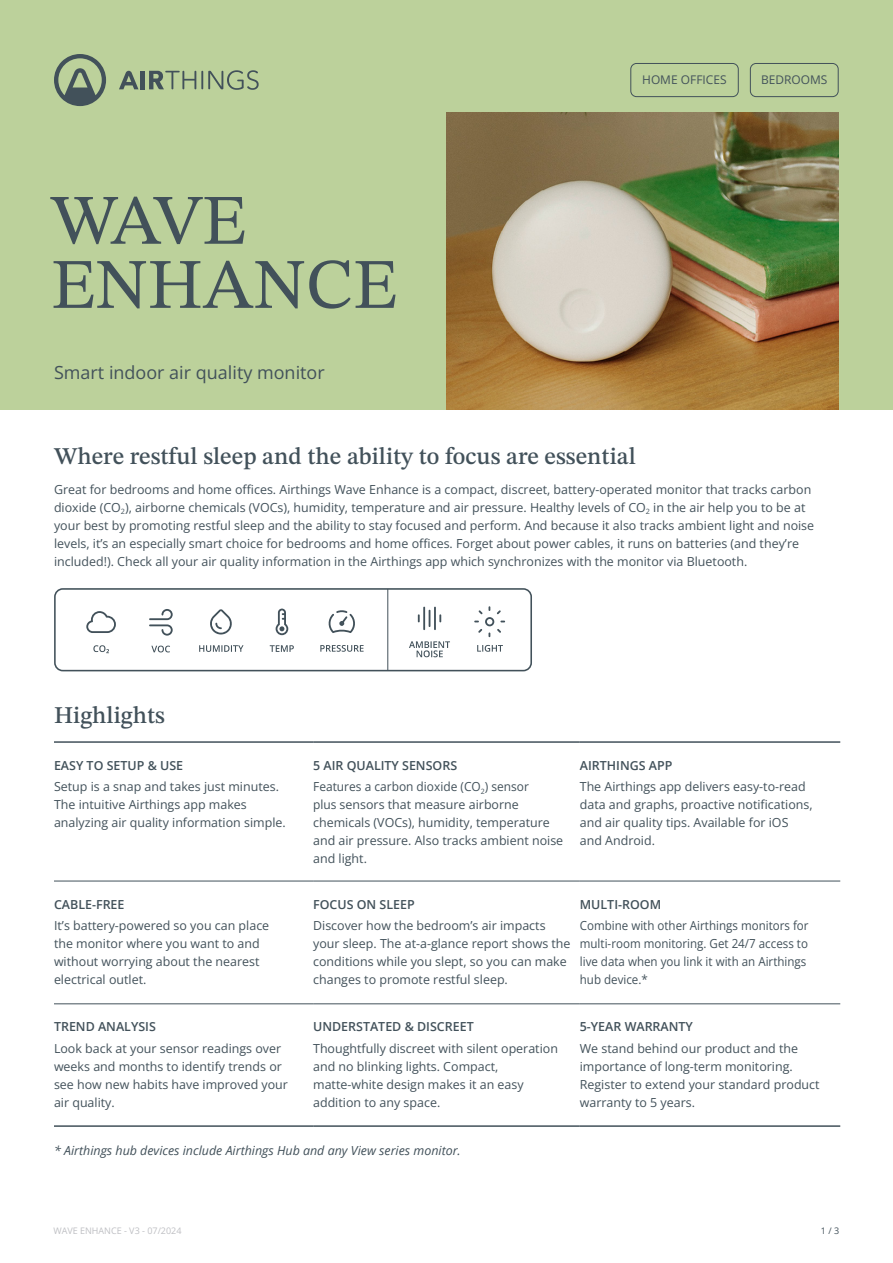
<style>
.page{position:relative;width:893px;height:1263px;background:#fff}
.page>*{position:absolute;margin:0;border:0;box-sizing:border-box;transform-origin:0 0}
.t1{font:71.1px/64.1px "STIX Two Text";letter-spacing:-.005em;color:#42515a}
.t2{font:27.75px "STIX Two Text";letter-spacing:-.005em;color:#42515a}
.t3{font:24px "STIX Two Text";color:#42515a}
.t4{font:18px "Open Sans";color:#42515a}
.t5{font:12.45px/18px "Open Sans";color:#42515a}
.t6{font:12.45px/18px "Open Sans";color:#42515a;scale:.96 1}
.t7{font:12.45px/18px "Open Sans";color:#42515a;scale:.93 1}
.t8{font:600 12.45px "Open Sans";color:#42515a}
.t9{font:italic 12.45px "Open Sans";color:#42515a}
.t10{font:12px "Open Sans";color:#42515a}
.t11{font:9px "Open Sans";color:#bebfc3}
.t12{font:9px "Open Sans";color:#42515a}
.s1{font-weight:600}
</style>
<div class="page">
<div style="left:0;top:0;width:893px;height:409px;background:#bcd19b"></div>
<hr style="left:54px;top:741px;width:259px;height:2px;background:#42515a">
<hr style="left:313px;top:741px;width:267px;height:2px;background:#42515a">
<hr style="left:580px;top:741px;width:260px;height:2px;background:#42515a">
<hr style="left:54px;top:1125px;width:259px;height:2px;background:#42515a">
<hr style="left:313px;top:1125px;width:267px;height:2px;background:#42515a">
<hr style="left:580px;top:1125px;width:260px;height:2px;background:#42515a">
<hr style="left:54px;top:881px;width:259px;height:1px;background:#42515a">
<hr style="left:313px;top:881px;width:267px;height:1px;background:#42515a">
<hr style="left:580px;top:881px;width:260px;height:1px;background:#42515a">
<hr style="left:54px;top:1003px;width:259px;height:1px;background:#42515a">
<hr style="left:313px;top:1003px;width:267px;height:1px;background:#42515a">
<hr style="left:580px;top:1003px;width:260px;height:1px;background:#42515a">
<svg style="left:149px;top:70px;width:110px;height:20px"></svg>
<div style="left:140px;top:71px;width:5px;height:18px;background:#42515a"></div>
<svg style="left:119px;top:71px;width:19px;height:18px"></svg>
<svg style="left:54px;top:54px;width:52px;height:52px"></svg>
<img style="left:446px;top:112px;width:393px;height:297px">
<div style="left:54px;top:588px;width:478px;height:83px;border:2px solid #42515a;border-radius:8px"></div>
<svg style="left:86px;top:611px;width:30px;height:22px"></svg>
<svg style="left:93px;top:645px;width:16px;height:8px"></svg>
<svg style="left:210px;top:609px;width:22px;height:25px"></svg>
<svg style="left:199px;top:645px;width:45px;height:7px"></svg>
<svg style="left:474px;top:606px;width:31px;height:31px"></svg>
<svg style="left:477px;top:645px;width:26px;height:7px"></svg>
<svg style="left:418px;top:614px;width:2px;height:8px"></svg>
<hr style="left:423px;top:607px;width:2px;height:23px;background:#42515a">
<svg style="left:429px;top:610px;width:1px;height:17px"></svg>
<hr style="left:434px;top:607px;width:2px;height:23px;background:#42515a">
<svg style="left:439px;top:614px;width:2px;height:8px"></svg>
<svg style="left:409px;top:641px;width:41px;height:16px"></svg>
<svg style="left:328px;top:610px;width:27px;height:23px"></svg>
<svg style="left:320px;top:645px;width:44px;height:7px"></svg>
<svg style="left:276px;top:609px;width:12px;height:26px"></svg>
<svg style="left:270px;top:645px;width:24px;height:7px"></svg>
<svg style="left:149px;top:609px;width:24px;height:27px"></svg>
<svg style="left:151px;top:646px;width:19px;height:6px"></svg>
<hr style="left:387px;top:589px;width:1px;height:82px;background:#42515a">
<div style="left:750px;top:63px;width:89px;height:34px;border:1px solid #42515a;border-radius:6px"></div>
<div style="left:630px;top:63px;width:109px;height:34px;border:1px solid #42515a;border-radius:6px"></div>
<h1 class="t1" style="left:51px;top:188px;width:348px">WAVE<br>ENHANCE</h1>
<h3 class="t4" style="left:54px;top:360px;width:272px">Smart indoor air quality monitor</h3>
<h2 class="t2" style="left:622px;top:60px;width:219px">WAVE ENHANCE</h2>
<p class="t10" style="left:642px;top:71px;width:86px">HOME OFFICES</p>
<p class="t10" style="left:761px;top:71px;width:68px">BEDROOMS</p>
<h3 class="t3" style="left:54px;top:439px;width:583px">Where restful sleep and the ability to focus are essential</h3>
<p class="t5" style="left:54px;top:480px;width:762px">Great for bedrooms and home offices. Airthings Wave Enhance is a compact, discreet, battery-operated monitor that tracks carbon dioxide (CO<sub>2</sub>), airborne chemicals (VOCs), humidity, temperature and air pressure. Healthy levels of CO<sub>2</sub> in the air help you to be at your best by promoting restful sleep and the ability to stay focused and perform. And because it also tracks ambient light and noise levels, it’s an especially smart choice for bedrooms and home offices. Forget about power cables, it runs on batteries (and they’re included!). Check all your air quality information in the Airthings app which synchronizes with the monitor via Bluetooth.</p>
<h3 class="t3" style="left:54px;top:698px;width:113px">Highlights</h3>
<p class="t8" style="left:54px;top:756px;width:131px">EASY TO SETUP &amp; USE</p>
<p class="t5" style="left:54px;top:777px;width:233px">Setup is a snap and takes just minutes.<br>The intuitive Airthings app makes analyzing air quality information simple.</p>
<p class="t8" style="left:54px;top:895px;width:72px">CABLE-FREE</p>
<p class="t5" style="left:54px;top:916px;width:217px">It’s battery-powered so you can place the monitor where you want to and without worrying about the nearest electrical outlet.</p>
<p class="t8" style="left:54px;top:1018px;width:103px">TREND ANALYSIS</p>
<p class="t5" style="left:54px;top:1039px;width:235px">Look back at your sensor readings over weeks and months to identify trends or see how new habits have improved your air quality.</p>
<p class="t6" style="left:313px;top:754px;width:226px;line-height:21.5px"><span class="s1">5 AIR QUALITY SENSORS<br></span>Features a carbon dioxide (CO<sub>2</sub>) sensor</p>
<p class="t6" style="left:313px;top:795px;width:262px">plus sensors that measure airborne chemicals (VOCs), humidity, temperature and air pressure. Also tracks ambient noise and light.</p>
<p class="t8" style="left:580px;top:756px;width:94px">AIRTHINGS APP</p>
<p class="t5" style="left:580px;top:777px;width:234px">The Airthings app delivers easy-to-read data and graphs, proactive notifications, and air quality tips. Available for iOS and Android.</p>
<p class="t8" style="left:313px;top:895px;width:103px">FOCUS ON SLEEP</p>
<p class="t5" style="left:313px;top:916px;width:259px">Discover how the bedroom’s air impacts your sleep. The at-a-glance report shows the conditions while you slept, so you can make changes to promote restful sleep.</p>
<p class="t8" style="left:580px;top:895px;width:83px">MULTI-ROOM</p>
<p class="t7" style="left:580px;top:916px;width:248px">Combine with other Airthings monitors for multi-room monitoring. Get 24/7 access to live data when you link it with an Airthings hub device.*</p>
<p class="t8" style="left:313px;top:1018px;width:162px">UNDERSTATED &amp; DISCREET</p>
<p class="t5" style="left:313px;top:1039px;width:246px">Thoughtfully discreet with silent operation and no blinking lights. Compact, matte-white design makes it an easy addition to any space.</p>
<p class="t8" style="left:580px;top:1018px;width:115px">5-YEAR WARRANTY</p>
<p class="t5" style="left:580px;top:1039px;width:241px">We stand behind our product and the importance of long-term monitoring.<br>Register to extend your standard product warranty to 5 years.</p>
<p class="t9" style="left:54px;top:1142px;width:408px">* Airthings hub devices include Airthings Hub and any View series monitor.</p>
<p class="t11" style="left:53px;top:1224px;width:130px">WAVE ENHANCE - V3 - 07/2024</p>
<p class="t12" style="left:821px;top:1224px;width:20px">1 / 3</p>
</div>
